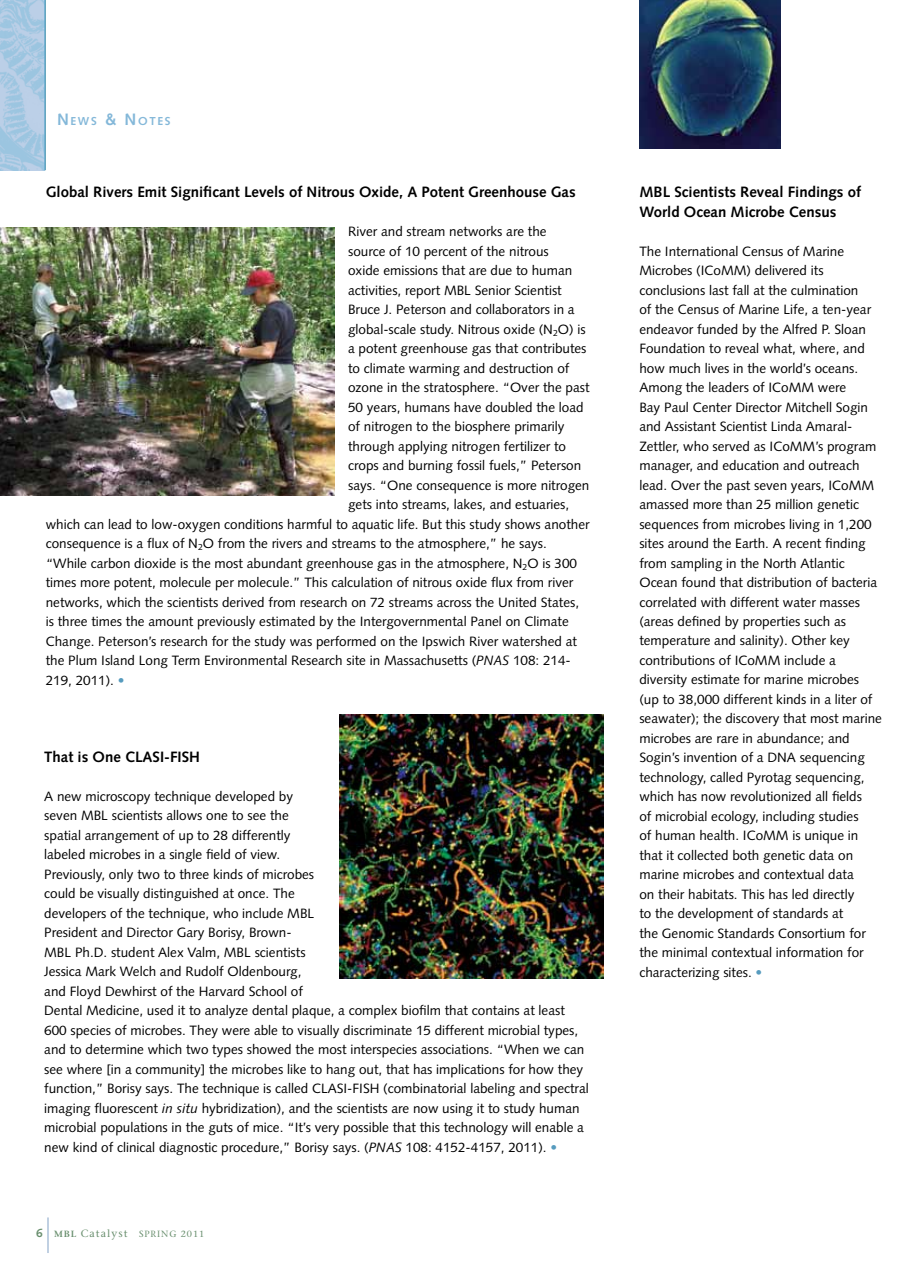
<style>
.page{position:relative;width:918px;height:1269px;background:#fff}
.page>*{position:absolute;margin:0;border:0;box-sizing:border-box;transform-origin:0 0}
.t1{font:700 15px/19.5px "Syntax";color:#000}
.t2{font:13.5px/19.5px "Syntax";color:#000}
.t3{font:700 11.55px "Syntax";letter-spacing:.145em;color:#84b8d9}
.t4{font:10.5px "Stone Serif";letter-spacing:.1em;color:#698f6e}
.t5{font:9px "Stone Serif";letter-spacing:.1em;color:#698f6e}
.s1{font-size:16.5px}
.s2{font-style:italic}
.s3{color:#569bbe}
.s4{font-family:"Syntax";font-weight:700;font-size:12px}
.s5{font-weight:600;font-size:9px}
</style>
<div class="page">
<img style="left:0;top:228px;width:335px;height:267px">
<img style="left:339px;top:715px;width:264px;height:264px">
<hr style="left:48px;top:1217px;width:1px;height:36px;background:#83a2c6">
<svg style="left:0;top:0;width:44px;height:170px;background:#aac9e3"></svg>
<hr style="left:44px;top:0;width:2px;height:170px;background:#64aad0">
<img style="left:639px;top:0;width:142px;height:148px">
<p class="t3" style="left:57px;top:114px;width:114px"><span class="s1">N</span> EWS <span class="s1">&amp; N</span> OTES</p>
<p class="t1" style="left:46px;top:182px;width:531px">Global Rivers Emit Significant Levels of Nitrous Oxide, A Potent Greenhouse Gas</p>
<p class="t2" style="left:348px;top:222px;width:200px">River and stream networks are the</p>
<p class="t2" style="left:348px;top:241px;width:202px">source of 10 percent of the nitrous</p>
<p class="t2" style="left:348px;top:261px;width:226px">oxide emissions that are due to human</p>
<p class="t2" style="left:348px;top:280px;width:215px">activities, report MBL Senior Scientist</p>
<p class="t2" style="left:348px;top:300px;width:228px">Bruce J. Peterson and collaborators in a</p>
<p class="t2" style="left:348px;top:319px;width:239px">global-scale study. Nitrous oxide (N<sub>2</sub>O) is</p>
<p class="t2" style="left:348px;top:339px;width:240px">a potent greenhouse gas that contributes</p>
<p class="t2" style="left:348px;top:358px;width:223px">to climate warming and destruction of</p>
<p class="t2" style="left:348px;top:378px;width:243px">ozone in the stratosphere. “Over the past</p>
<p class="t2" style="left:348px;top:397px;width:237px">50 years, humans have doubled the load</p>
<p class="t2" style="left:348px;top:417px;width:218px">of nitrogen to the biosphere primarily</p>
<p class="t2" style="left:348px;top:436px;width:220px">through applying nitrogen fertilizer to</p>
<p class="t2" style="left:348px;top:456px;width:235px">crops and burning fossil fuels,” Peterson</p>
<p class="t2" style="left:348px;top:475px;width:243px">says. “One consequence is more nitrogen</p>
<p class="t2" style="left:348px;top:495px;width:223px">gets into streams, lakes, and estuaries,</p>
<p class="t2" style="left:46px;top:514px;width:545px">which can lead to low-oxygen conditions harmful to aquatic life. But this study shows another</p>
<p class="t2" style="left:46px;top:534px;width:503px">consequence is a flux of N<sub>2</sub>O from the rivers and streams to the atmosphere,” he says.</p>
<p class="t2" style="left:46px;top:553px;width:533px">“While carbon dioxide is the most abundant greenhouse gas in the atmosphere, N<sub>2</sub>O is 300</p>
<p class="t2" style="left:46px;top:573px;width:529px">times more potent, molecule per molecule.” This calculation of nitrous oxide flux from river</p>
<p class="t2" style="left:46px;top:592px;width:535px">networks, which the scientists derived from research on 72 streams across the United States,</p>
<p class="t2" style="left:46px;top:612px;width:525px">is three times the amount previously estimated by the Intergovernmental Panel on Climate</p>
<p class="t2" style="left:46px;top:631px;width:533px">Change. Peterson’s research for the study was performed on the Ipswich River watershed at</p>
<p class="t2" style="left:46px;top:651px;width:527px">the Plum Island Long Term Environmental Research site in Massachusetts (<span class="s2">PNAS</span> 108: 214-</p>
<p class="t2" style="left:46px;top:670px;width:80px">219, 2011). <span class="s3">•</span></p>
<p class="t1" style="left:44px;top:747px;width:157px">That is One CLASI-FISH</p>
<p class="t2" style="left:44px;top:787px;width:546px">A new microscopy technique developed by<br>seven MBL scientists allows one to see the<br>spatial arrangement of up to 28 differently<br>labeled microbes in a single field of view.<br>Previously, only two to three kinds of microbes<br>could be visually distinguished at once. The<br>developers of the technique, who include MBL<br>President and Director Gary Borisy, Brown-<br>MBL Ph.D. student Alex Valm, MBL scientists<br>Jessica Mark Welch and Rudolf Oldenbourg,<br>and Floyd Dewhirst of the Harvard School of<br>Dental Medicine, used it to analyze dental plaque, a complex biofilm that contains at least 600 species of microbes. They were able to visually discriminate 15 different microbial types, and to determine which two types showed the most interspecies associations. “When we can see where [in a community] the microbes like to hang out, that has implications for how they function,” Borisy says. The technique is called CLASI-FISH (combinatorial labeling and spectral imaging fluorescent <span class="s2">in situ</span> hybridization), and the scientists are now using it to study human microbial populations in the guts of mice. “It’s very possible that this technology will enable a new kind of clinical diagnostic procedure,” Borisy says. (<span class="s2">PNAS</span> 108: 4152-4157, 2011). <span class="s3">•</span></p>
<p class="t4" style="left:36px;top:1227px;width:93px"><span class="s4">6</span> <span class="s5">MBL</span> Catalyst</p>
<p class="t5" style="left:139px;top:1228px;width:8px">Spring</p>
<p class="t5" style="left:181px;top:1228px;width:25px">2011</p>
<p class="t1" style="left:639px;top:182px;width:223px">MBL Scientists Reveal Findings of<br>World Ocean Microbe Census</p>
<p class="t2" style="left:639px;top:241px;width:244px">The International Census of Marine Microbes (ICoMM) delivered its conclusions last fall at the culmination<br>of the Census of Marine Life, a ten-year endeavor funded by the Alfred P. Sloan Foundation to reveal what, where, and how much lives in the world’s oceans.<br>Among the leaders of ICoMM were<br>Bay Paul Center Director Mitchell Sogin and Assistant Scientist Linda Amaral-Zettler, who served as ICoMM’s program manager, and education and outreach lead. Over the past seven years, ICoMM amassed more than 25 million genetic sequences from microbes living in 1,200 sites around the Earth. A recent finding from sampling in the North Atlantic Ocean found that distribution of bacteria correlated with different water masses (areas defined by properties such as temperature and salinity). Other key contributions of ICoMM include a diversity estimate for marine microbes<br>(up to 38,000 different kinds in a liter of seawater); the discovery that most marine microbes are rare in abundance; and Sogin’s invention of a DNA sequencing technology, called Pyrotag sequencing, which has now revolutionized all fields<br>of microbial ecology, including studies<br>of human health. ICoMM is unique in that it collected both genetic data on marine microbes and contextual data<br>on their habitats. This has led directly<br>to the development of standards at<br>the Genomic Standards Consortium for the minimal contextual information for characterizing sites. <span class="s3">•</span></p>
</div>
